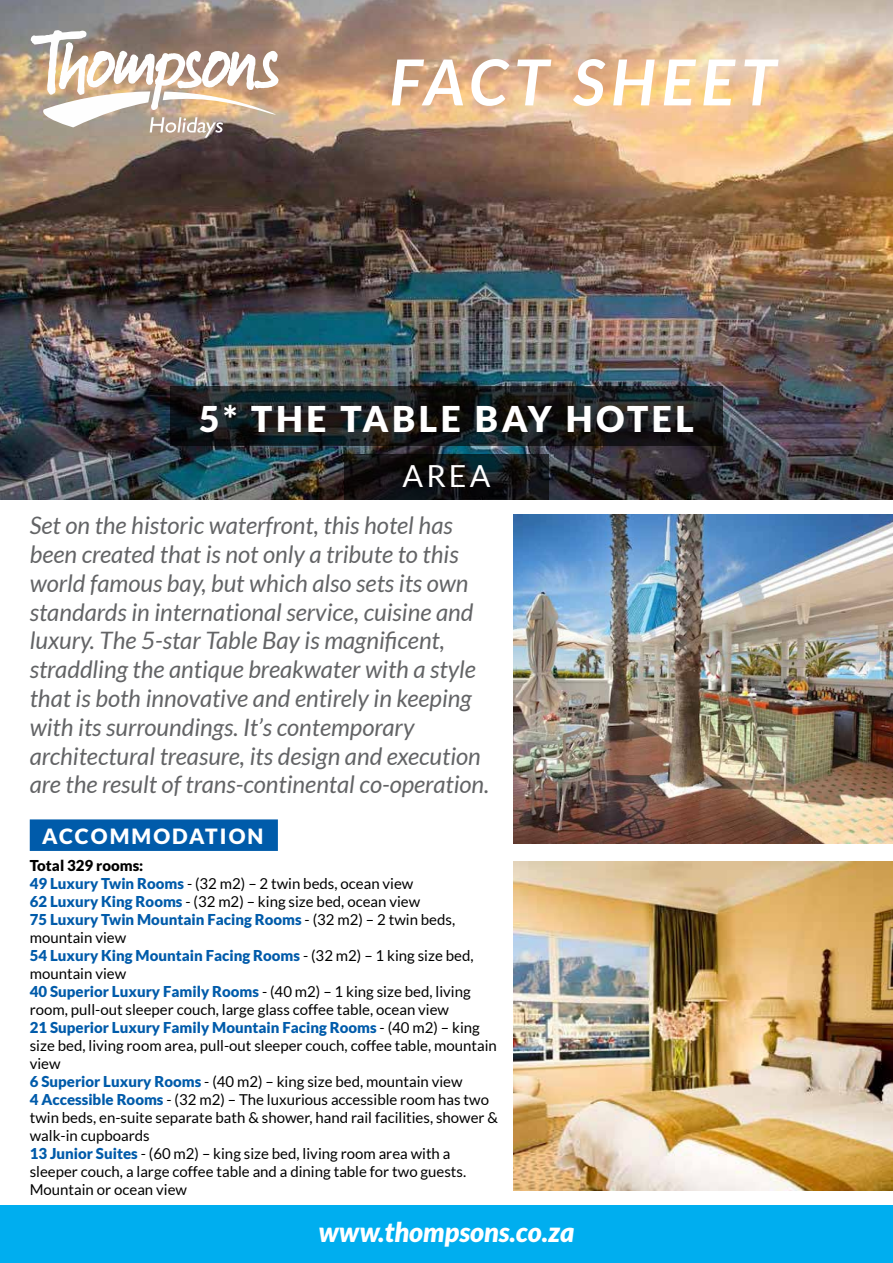
<style>
.page{position:relative;width:893px;height:1263px;background:#fff}
.page>*{position:absolute;margin:0;border:0;box-sizing:border-box;transform-origin:0 0}
.t1{font:italic 700 63.45px "Lato";letter-spacing:.1em;color:#fff}
.t2{font:900 35.55px "Lato";letter-spacing:.1em;color:#fff}
.t3{font:30.45px "Lato";color:#fff}
.t4{font:italic 900 27px "Lato";color:#fff}
.t5{font:italic 24px/28.8px "Lato";color:#636466}
.t6{font:900 21px "Lato";letter-spacing:.1em;color:#fff}
.t7{font:15px/18px "Lato";color:#000}
.s1{font-weight:900}
.s2{font-weight:900;color:#005baa}
</style>
<div class="page">
<img style="left:0;top:0;width:893px;height:500px">
<img style="left:513px;top:515px;width:380px;height:329px">
<img style="left:513px;top:862px;width:380px;height:329px">
<div style="left:0;top:1205px;width:893px;height:58px;background:#00aeef"></div>
<svg style="left:30px;top:29px;width:249px;height:110px"></svg>
<svg style="left:170px;top:386px;width:553px;height:59px;background:#171c1e"></svg>
<svg style="left:344px;top:454px;width:205px;height:46px;background:#101315"></svg>
<div style="left:30px;top:819px;width:248px;height:32px;background:#005baa"></div>
<h1 class="t1" style="left:389px;top:46px;width:388px">FACT SHEET</h1>
<h2 class="t2" style="left:199px;top:398px;width:496px">5* THE TABLE BAY HOTEL</h2>
<h3 class="t3" style="left:403px;top:459px;width:89px">AREA</h3>
<p class="t5" style="left:30px;top:512px;width:461px">Set on the historic waterfront, this hotel has been created that is not only a tribute to this world famous bay, but which also sets its own standards in international service, cuisine and luxury. The 5-star Table Bay is magnificent, straddling the antique breakwater with a style that is both innovative and entirely in keeping with its surroundings. It’s contemporary architectural treasure, its design and execution are the result of trans-continental co-operation.</p>
<h3 class="t6" style="left:42px;top:824px;width:223px">ACCOMMODATION</h3>
<p class="t7" style="left:30px;top:856px;width:470px"><span class="s1">Total 329 rooms:<br></span><span class="s2">49 Luxury Twin Rooms</span> - (32 m2) – 2 twin beds, ocean view<br><span class="s2">62 Luxury King Rooms</span> - (32 m2) – king size bed, ocean view<br><span class="s2">75 Luxury Twin Mountain Facing Rooms</span> - (32 m2) – 2 twin beds, mountain view<br><span class="s2">54 Luxury King Mountain Facing Rooms</span> - (32 m2) – 1 king size bed, mountain view<br><span class="s2">40 Superior Luxury Family Rooms</span> - (40 m2) – 1 king size bed, living room, pull-out sleeper couch, large glass coffee table, ocean view<br><span class="s2">21 Superior Luxury Family Mountain Facing Rooms</span> - (40 m2) – king size bed, living room area, pull-out sleeper couch, coffee table, mountain view<br><span class="s2">6 Superior Luxury Rooms</span> - (40 m2) – king size bed, mountain view<br><span class="s2">4 Accessible Rooms</span> - (32 m2) – The luxurious accessible room has two twin beds, en-suite separate bath &amp; shower, hand rail facilities, shower &amp; walk-in cupboards<br><span class="s2">13 Junior Suites</span> - (60 m2) – king size bed, living room area with a sleeper couch, a large coffee table and a dining table for two guests.<br>Mountain or ocean view</p>
<h3 class="t4" style="left:319px;top:1216px;width:257px">www.thompsons.co.za</h3>
</div>
